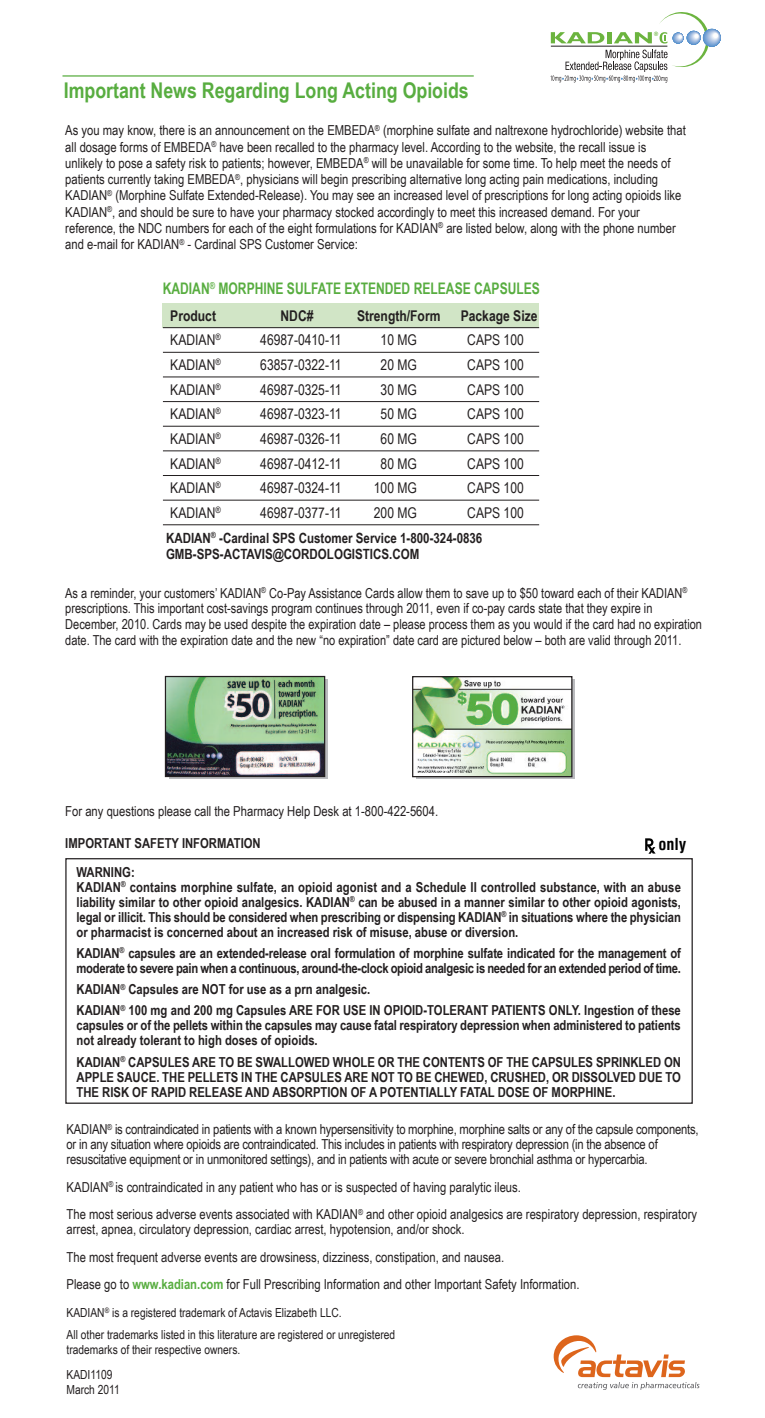
<style>
.page{position:relative;width:765px;height:1418px;background:#fff}
.page>*{position:absolute;margin:0;border:0;box-sizing:border-box;transform-origin:0 0}
.t1{font:700 21.62px "Arial Narrow";color:#58ad40}
.t2{font:700 condensed 16.12px "Helvetica";color:#000}
.t3{font:700 16px "Arial Narrow";color:#58ad40;scale:.93 1}
.t4{font:14.75px "Arial Narrow";color:#231f20}
.t5{font:700 14.75px "Arial Narrow";color:#231f20}
.t6{font:700 14.12px/16.9px "Arial Narrow";color:#231f20}
.t7{font:13.75px/16.2px "Arial Narrow";color:#231f20}
.t8{font:700 13.75px/15px "Arial Narrow";letter-spacing:-.005em;color:#231f20}
.t9{font:12.5px/22.5px "Arial Narrow";color:#231f20}
.s1{font-weight:700;color:#58ad40}
</style>
<div class="page">
<svg style="left:169px;top:679px;width:158px;height:100px"></svg>
<svg style="left:416px;top:679px;width:159px;height:100px"></svg>
<div style="left:162px;top:303px;width:377px;height:25px;background:#d1e5c6"></div>
<div style="left:704px;top:30px;width:16px;height:16px;background:#699cd3;border-radius:50%"></div>
<div style="left:707px;top:30px;width:13px;height:14px;background:#80a6d6;border-radius:50%"></div>
<div style="left:707px;top:31px;width:13px;height:13px;background:#7fa8d7;border-radius:50%"></div>
<div style="left:707px;top:31px;width:13px;height:12px;background:#9eb9de;border-radius:50%"></div>
<svg style="left:551px;top:12px;width:167px;height:71px"></svg>
<hr style="left:62px;top:75px;width:412px;height:2px;background:#58ad40">
<img style="left:414px;top:678px;width:156px;height:97px">
<div style="left:412px;top:676px;width:160px;height:101px;border:1px solid #231f20"></div>
<div style="left:65px;top:858px;width:628px;height:245px;border:1px solid #231f20"></div>
<svg style="left:554px;top:1335px;width:146px;height:54px"></svg>
<hr style="left:163px;top:327px;width:376px;height:1px;background:#231f20">
<hr style="left:163px;top:352px;width:376px;height:1px;background:#231f20">
<hr style="left:163px;top:376px;width:376px;height:1px;background:#231f20">
<hr style="left:163px;top:401px;width:376px;height:1px;background:#231f20">
<hr style="left:163px;top:426px;width:376px;height:1px;background:#231f20">
<hr style="left:163px;top:450px;width:376px;height:1px;background:#231f20">
<hr style="left:163px;top:475px;width:376px;height:1px;background:#231f20">
<hr style="left:163px;top:500px;width:376px;height:1px;background:#231f20">
<hr style="left:163px;top:524px;width:376px;height:1px;background:#231f20">
<svg style="left:645px;top:838px;width:11px;height:15px"></svg>
<img style="left:167px;top:678px;width:156px;height:97px">
<div style="left:165px;top:676px;width:160px;height:101px;border:1px solid #231f20"></div>
<h1 class="t1" style="left:64px;top:78px;width:407px">Important News Regarding Long Acting Opioids</h1>
<p class="t7" style="left:65px;top:122px;width:622px">As you may know, there is an announcement on the EMBEDA<sup>®</sup> (morphine sulfate and naltrexone hydrochloride) website that all dosage forms of EMBEDA<sup>®</sup> have been recalled to the pharmacy level. According to the website, the recall issue is unlikely to pose a safety risk to patients; however, EMBEDA<sup>®</sup> will be unavailable for some time. To help meet the needs of patients currently taking EMBEDA<sup>®</sup>, physicians will begin prescribing alternative long acting pain medications, including KADIAN<sup>®</sup> (Morphine Sulfate Extended-Release). You may see an increased level of prescriptions for long acting opioids like KADIAN<sup>®</sup>, and should be sure to have your pharmacy stocked accordingly to meet this increased demand. For your reference, the NDC numbers for each of the eight formulations for KADIAN<sup>®</sup> are listed below, along with the phone number and e-mail for KADIAN<sup>®</sup> - Cardinal SPS Customer Service:</p>
<p class="t3" style="left:163px;top:279px;width:407px">KADIAN<sup>®</sup> MORPHINE SULFATE EXTENDED RELEASE CAPSULES</p>
<p class="t5" style="left:170px;top:307px;width:47px">Product</p>
<p class="t5" style="left:281px;top:307px;width:34px">NDC#</p>
<p class="t5" style="left:357px;top:307px;width:85px">Strength/Form</p>
<p class="t5" style="left:461px;top:307px;width:78px">Package Size</p>
<p class="t4" style="left:170px;top:331px;width:52px">KADIAN<sup>®</sup></p>
<p class="t4" style="left:260px;top:331px;width:83px">46987-0410-11</p>
<p class="t4" style="left:381px;top:331px;width:38px">10 MG</p>
<p class="t4" style="left:467px;top:331px;width:58px">CAPS 100</p>
<p class="t4" style="left:170px;top:356px;width:52px">KADIAN<sup>®</sup></p>
<p class="t4" style="left:260px;top:356px;width:83px">63857-0322-11</p>
<p class="t4" style="left:381px;top:356px;width:38px">20 MG</p>
<p class="t4" style="left:467px;top:356px;width:58px">CAPS 100</p>
<p class="t4" style="left:170px;top:381px;width:52px">KADIAN<sup>®</sup></p>
<p class="t4" style="left:260px;top:381px;width:83px">46987-0325-11</p>
<p class="t4" style="left:381px;top:381px;width:38px">30 MG</p>
<p class="t4" style="left:467px;top:381px;width:58px">CAPS 100</p>
<p class="t4" style="left:170px;top:405px;width:52px">KADIAN<sup>®</sup></p>
<p class="t4" style="left:260px;top:405px;width:83px">46987-0323-11</p>
<p class="t4" style="left:381px;top:405px;width:38px">50 MG</p>
<p class="t4" style="left:467px;top:405px;width:58px">CAPS 100</p>
<p class="t4" style="left:170px;top:430px;width:52px">KADIAN<sup>®</sup></p>
<p class="t4" style="left:260px;top:430px;width:83px">46987-0326-11</p>
<p class="t4" style="left:381px;top:430px;width:38px">60 MG</p>
<p class="t4" style="left:467px;top:430px;width:58px">CAPS 100</p>
<p class="t4" style="left:170px;top:455px;width:52px">KADIAN<sup>®</sup></p>
<p class="t4" style="left:260px;top:455px;width:83px">46987-0412-11</p>
<p class="t4" style="left:381px;top:455px;width:38px">80 MG</p>
<p class="t4" style="left:467px;top:455px;width:58px">CAPS 100</p>
<p class="t4" style="left:170px;top:479px;width:52px">KADIAN<sup>®</sup></p>
<p class="t4" style="left:260px;top:479px;width:83px">46987-0324-11</p>
<p class="t4" style="left:374px;top:479px;width:45px">100 MG</p>
<p class="t4" style="left:467px;top:479px;width:58px">CAPS 100</p>
<p class="t4" style="left:170px;top:504px;width:52px">KADIAN<sup>®</sup></p>
<p class="t4" style="left:260px;top:504px;width:83px">46987-0377-11</p>
<p class="t4" style="left:374px;top:504px;width:45px">200 MG</p>
<p class="t4" style="left:467px;top:504px;width:58px">CAPS 100</p>
<p class="t6" style="left:166px;top:529px;width:318px">KADIAN<sup>®</sup> -Cardinal SPS Customer Service 1-800-324-0836<br>GMB-SPS-ACTAVIS@CORDOLOGISTICS.COM</p>
<p class="t7" style="left:65px;top:585px;width:638px;line-height:15.6px">As a reminder, your customers’ KADIAN<sup>®</sup> Co-Pay Assistance Cards allow them to save up to $50 toward each of their KADIAN<sup>® </sup>prescriptions. This important cost-savings program continues through 2011, even if co-pay cards state that they expire in December, 2010. Cards may be used despite the expiration date – please process them as you would if the card had no expiration date. The card with the expiration date and the new “no expiration” date card are pictured below – both are valid through 2011.</p>
<p class="t7" style="left:65px;top:803px;width:374px">For any questions please call the Pharmacy Help Desk at 1-800-422-5604.</p>
<p class="t8" style="left:77px;top:829px;width:186px;line-height:28.1px;text-indent:-11px">IMPORTANT SAFETY INFORMATION<br>WARNING:</p>
<p class="t8" style="left:77px;top:879px;width:606px;text-align:justify">KADIAN<sup>®</sup> contains morphine sulfate, an opioid agonist and a Schedule II controlled substance, with an abuse liability similar to other opioid analgesics. KADIAN<sup>®</sup> can be abused in a manner similar to other opioid agonists, legal or illicit. This should be considered when prescribing or dispensing KADIAN<sup>®</sup> in situations where the physician or pharmacist is concerned about an increased risk of misuse, abuse or diversion.</p>
<p class="t8" style="left:77px;top:945px;width:606px">KADIAN<sup>®</sup> capsules are an extended-release oral formulation of morphine sulfate indicated for the management of moderate to severe pain when a continuous, around-the-clock opioid analgesic is needed for an extended period of time.</p>
<p class="t8" style="left:77px;top:978px;width:606px;line-height:21.2px">KADIAN<sup>®</sup> Capsules are NOT for use as a prn analgesic.<br>KADIAN<sup>®</sup> 100 mg and 200 mg Capsules ARE FOR USE IN OPIOID-TOLERANT PATIENTS ONLY. Ingestion of these</p>
<p class="t8" style="left:77px;top:1018px;width:606px">capsules or of the pellets within the capsules may cause fatal respiratory depression when administered to patients not already tolerant to high doses of opioids.</p>
<p class="t8" style="left:77px;top:1054px;width:606px;text-align:justify">KADIAN<sup>®</sup> CAPSULES ARE TO BE SWALLOWED WHOLE OR THE CONTENTS OF THE CAPSULES SPRINKLED ON APPLE SAUCE. THE PELLETS IN THE CAPSULES ARE NOT TO BE CHEWED, CRUSHED, OR DISSOLVED DUE TO THE RISK OF RAPID RELEASE AND ABSORPTION OF A POTENTIALLY FATAL DOSE OF MORPHINE.</p>
<p class="t7" style="left:67px;top:1121px;width:634px;line-height:15px">KADIAN<sup>®</sup> is contraindicated in patients with a known hypersensitivity to morphine, morphine salts or any of the capsule components, or in any situation where opioids are contraindicated. This includes in patients with respiratory depression (in the absence of resuscitative equipment or in unmonitored settings), and in patients with acute or severe bronchial asthma or hypercarbia.</p>
<p class="t7" style="left:67px;top:1173px;width:632px;line-height:27.5px">KADIAN<sup>®</sup> is contraindicated in any patient who has or is suspected of having paralytic ileus.<br>The most serious adverse events associated with KADIAN<sup>®</sup> and other opioid analgesics are respiratory depression, respiratory</p>
<p class="t7" style="left:67px;top:1215px;width:514px;line-height:27.5px">arrest, apnea, circulatory depression, cardiac arrest, hypotension, and/or shock.<br>The most frequent adverse events are drowsiness, dizziness, constipation, and nausea.<br>Please go to <span class="s1">www.kadian.com</span> for Full Prescribing Information and other Important Safety Information.</p>
<p class="t9" style="left:67px;top:1300px;width:330px">KADIAN<sup>®</sup> is a registered trademark of Actavis Elizabeth LLC.<br>All other trademarks listed in this literature are registered or unregistered</p>
<p class="t9" style="left:67px;top:1337px;width:175px;line-height:25px">trademarks of their respective owners.<br>KADI1109</p>
<p class="t9" style="left:67px;top:1378px;width:55px">March 2011</p>
<p class="t2" style="left:658px;top:835px;width:29px">only</p>
</div>
